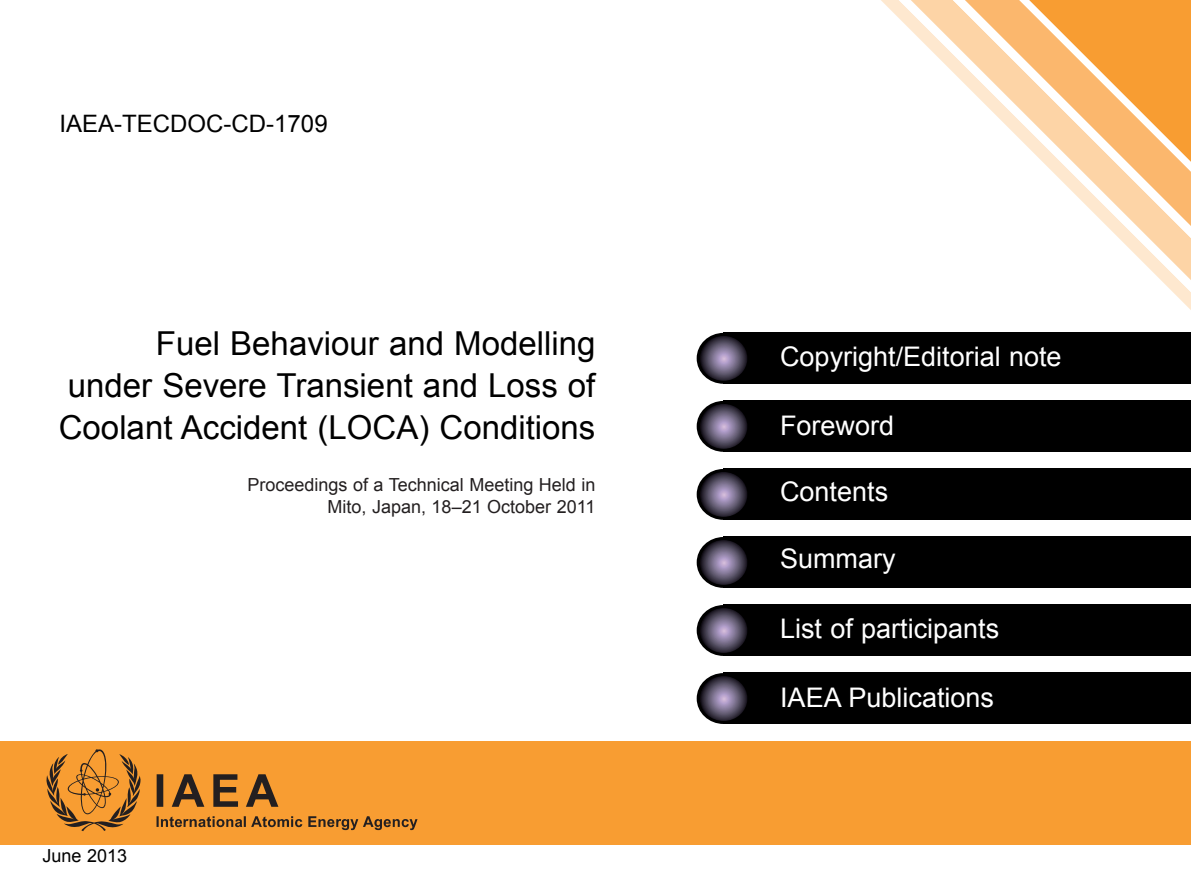
<style>
.page{position:relative;width:1191px;height:893px;background:#fff}
.page>*{position:absolute;margin:0;border:0;box-sizing:border-box;transform-origin:0 0}
.t1{font:112.5px "IAEA Logofont";color:#231f20}
.t2{font:33px/42px "Arial";color:#000;text-align:justify}
.t3{font:27px "Arial";color:#fff}
.t4{font:24px "Arial";color:#000}
.t5{font:18px/21.6px "Arial";color:#231f20;text-align:right}
.t6{font:18px "Arial";color:#000}
</style>
<div class="page">
<div style="left:724px;top:605px;width:467px;height:51px;background:#000"></div>
<svg style="left:700px;top:606px;width:46px;height:46px;background:#564f61"></svg>
<div style="left:696px;top:605px;width:54px;height:51px;border:3px solid #000;border-radius:50%"></div>
<div style="left:724px;top:673px;width:467px;height:51px;background:#000"></div>
<svg style="left:700px;top:677px;width:46px;height:43px;background:#554e60"></svg>
<div style="left:696px;top:673px;width:54px;height:51px;border:3px solid #000;border-radius:50%"></div>
<div style="left:724px;top:537px;width:467px;height:51px;background:#000"></div>
<svg style="left:700px;top:538px;width:46px;height:46px;background:#564f61"></svg>
<div style="left:696px;top:537px;width:54px;height:51px;border:3px solid #000;border-radius:50%"></div>
<div style="left:724px;top:469px;width:467px;height:51px;background:#000"></div>
<svg style="left:700px;top:470px;width:46px;height:46px;background:#564f61"></svg>
<div style="left:696px;top:469px;width:54px;height:51px;border:3px solid #000;border-radius:50%"></div>
<div style="left:724px;top:401px;width:467px;height:51px;background:#000"></div>
<svg style="left:700px;top:402px;width:46px;height:46px;background:#564f61"></svg>
<div style="left:696px;top:401px;width:54px;height:51px;border:3px solid #000;border-radius:50%"></div>
<div style="left:724px;top:333px;width:467px;height:51px;background:#000"></div>
<svg style="left:700px;top:334px;width:46px;height:46px;background:#564f61"></svg>
<div style="left:696px;top:333px;width:54px;height:51px;border:3px solid #000;border-radius:50%"></div>
<div style="left:0;top:741px;width:1191px;height:104px;background:#f89d32"></div>
<svg style="left:898px;top:0;width:292px;height:292px"></svg>
<svg style="left:910px;top:0;width:281px;height:280px"></svg>
<svg style="left:952px;top:0;width:239px;height:238px"></svg>
<svg style="left:965px;top:0;width:226px;height:226px"></svg>
<svg style="left:1019px;top:0;width:172px;height:172px;background:#faba71"></svg>
<p class="t4" style="left:60px;top:108px;width:270px">IAEA-TECDOC-CD-1709</p>
<p class="t2" style="left:59px;top:323px;width:538px;text-indent:97px">Fuel Behaviour and Modelling under Severe Transient and Loss of Coolant Accident (Loca) Conditions</p>
<p class="t5" style="left:247px;top:474px;width:349px">Proceedings of a Technical Meeting Held in<br>Mito, Japan, 18–21 October 2011</p>
<h1 class="t1" style="left:43px;top:733px;width:380px">@</h1>
<p class="t6" style="left:43px;top:843px;width:86px">June 2013</p>
<p class="t3" style="left:780px;top:339px;width:283px">Copyright/Editorial note</p>
<p class="t3" style="left:780px;top:407px;width:116px">Foreword</p>
<p class="t3" style="left:780px;top:473px;width:110px">Contents</p>
<p class="t3" style="left:780px;top:541px;width:117px">Summary</p>
<p class="t3" style="left:780px;top:611px;width:221px">List of participants</p>
<p class="t3" style="left:780px;top:680px;width:215px">IAEA Publications</p>
</div>
